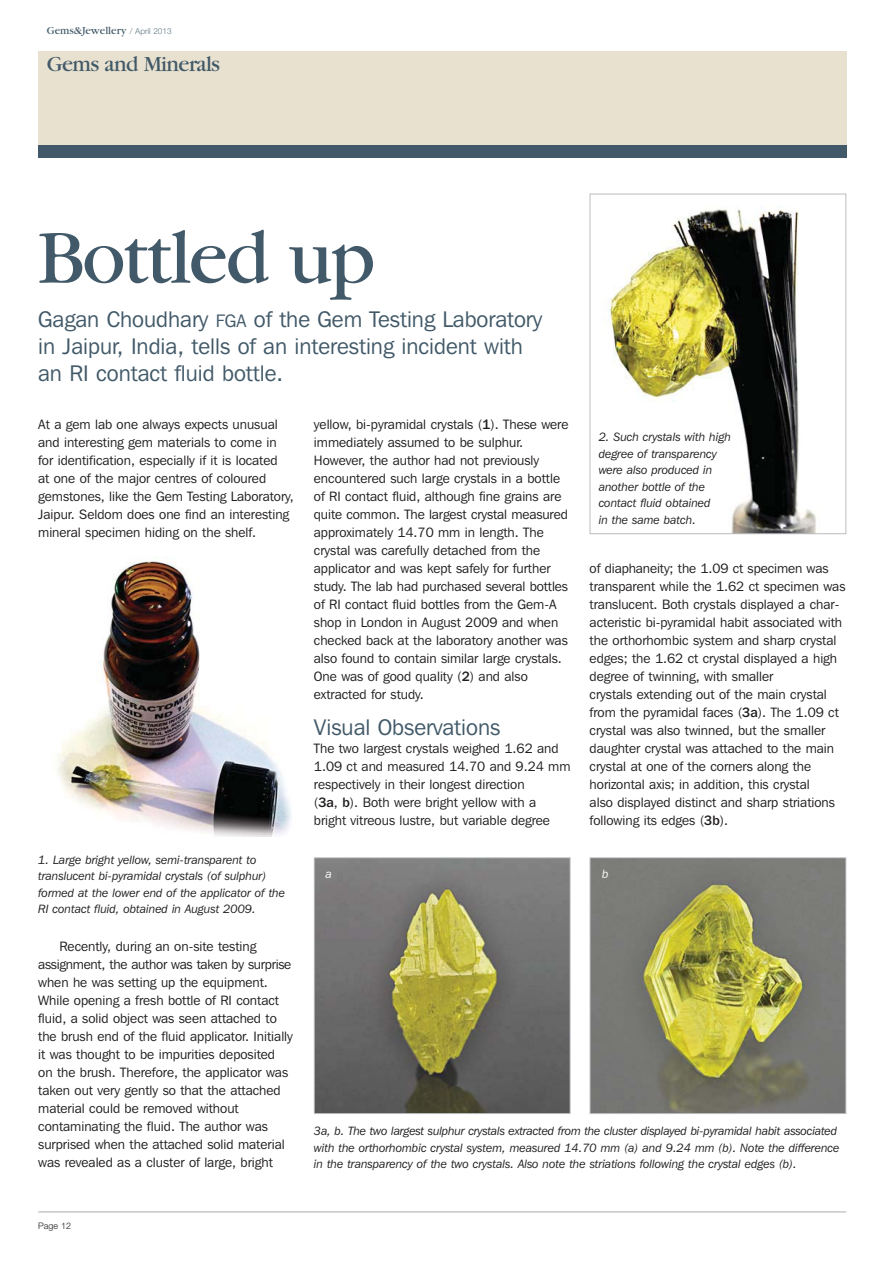
<style>
.page{position:relative;width:893px;height:1263px;background:#fff}
.page>*{position:absolute;margin:0;border:0;box-sizing:border-box;transform-origin:0 0}
.t1{font:79.5px "Garamond";letter-spacing:-.025em;color:#415968}
.t2{font:22.5px/27px "Franklin Gothic IT Cby BT";color:#415968}
.t3{font:22.5px "Garamond";letter-spacing:-.025em;color:#415968}
.t4{font:13.5px/18px "Franklin Gothic IT Cby BT";color:#201d1d}
.t5{font:italic 12px/16.5px "Franklin Gothic IT Cby BT";color:#201d1d}
.t6{font:italic 12px "Franklin Gothic IT Cby BT";color:#fff}
.t7{font:11.25px "Garamond";color:#415968}
.t8{font:300 9px "Helvetica Neue";color:#201d1d}
.s1{font-family:"Helvetica Neue";font-weight:300;font-size:8.25px;color:#5f7785}
.s2{font-size:18px}
.s3{font-weight:500}
</style>
<div class="page">
<hr style="left:38px;top:1211px;width:808px;height:2px;background:#c6c7c9">
<div style="left:38px;top:51px;width:808px;height:94px;background:#e8e1cf"></div>
<div style="left:38px;top:145px;width:808px;height:12px;background:#415968"></div>
<img style="left:57px;top:558px;width:235px;height:278px">
<img style="left:316px;top:859px;width:252px;height:253px">
<div style="left:314px;top:857px;width:256px;height:257px;border:1px solid #bcbdc0"></div>
<img style="left:592px;top:859px;width:252px;height:253px">
<div style="left:590px;top:857px;width:256px;height:257px;border:1px solid #bcbdc0"></div>
<img style="left:607px;top:206px;width:209px;height:326px">
<div style="left:590px;top:194px;width:256px;height:340px;border:1px solid #bcbdc0"></div>
<p class="t7" style="left:47px;top:26px;width:126px">Gems&amp;Jewellery <span class="s1">/ April 2013</span></p>
<h2 class="t3" style="left:47px;top:56px;width:175px">Gems and Minerals</h2>
<h1 class="t1" style="left:38px;top:230px;width:339px">Bottled up</h1>
<h2 class="t2" style="left:38px;top:307px;width:506px">Gagan Choudhary <span class="s2">FGA</span> of the Gem Testing Laboratory in Jaipur, India, tells of an interesting incident with an RI contact fluid bottle.</h2>
<p class="t4" style="left:38px;top:416px;width:257px">At a gem lab one always expects unusual and interesting gem materials to come in for identification, especially if it is located<br>at one of the major centres of coloured gemstones, like the Gem Testing Laboratory, Jaipur. Seldom does one find an interesting mineral specimen hiding on the shelf.</p>
<p class="t4" style="left:314px;top:416px;width:256px">yellow, bi-pyramidal crystals (<span class="s3">1</span>). These were immediately assumed to be sulphur.<br>However, the author had not previously encountered such large crystals in a bottle of RI contact fluid, although fine grains are quite common. The largest crystal measured approximately 14.70 mm in length. The crystal was carefully detached from the applicator and was kept safely for further study. The lab had purchased several bottles of RI contact fluid bottles from the Gem-A shop in London in August 2009 and when checked back at the laboratory another was also found to contain similar large crystals.<br>One was of good quality (<span class="s3">2</span>) and also extracted for study.</p>
<h2 class="t2" style="left:314px;top:715px;width:188px">Visual Observations</h2>
<p class="t4" style="left:314px;top:740px;width:258px">The two largest crystals weighed 1.62 and 1.09 ct and measured 14.70 and 9.24 mm respectively in their longest direction<br>(<span class="s3">3a</span>, <span class="s3">b</span>). Both were bright yellow with a bright vitreous lustre, but variable degree</p>
<p class="t5" style="left:599px;top:430px;width:134px">2. Such crystals with high degree of transparency were also produced in another bottle of the contact fluid obtained<br>in the same batch.</p>
<p class="t4" style="left:590px;top:560px;width:257px">of diaphaneity; the 1.09 ct specimen was transparent while the 1.62 ct specimen was translucent. Both crystals displayed a char&shy;acteristic bi-pyramidal habit associated with the orthorhombic system and sharp crystal edges; the 1.62 ct crystal displayed a high degree of twinning, with smaller<br>crystals extending out of the main crystal from the pyramidal faces (<span class="s3">3a</span>). The 1.09 ct crystal was also twinned, but the smaller daughter crystal was attached to the main crystal at one of the corners along the horizontal axis; in addition, this crystal<br>also displayed distinct and sharp striations following its edges (<span class="s3">3b</span>).</p>
<p class="t5" style="left:38px;top:852px;width:248px">1. Large bright yellow, semi-transparent to translucent bi-pyramidal crystals (of sulphur) formed at the lower end of the applicator of the RI contact fluid, obtained in August 2009.</p>
<p class="t4" style="left:38px;top:938px;width:256px;text-indent:21px">Recently, during an on-site testing assignment, the author was taken by surprise when he was setting up the equipment.<br>While opening a fresh bottle of RI contact fluid, a solid object was seen attached to the brush end of the fluid applicator. Initially it was thought to be impurities deposited<br>on the brush. Therefore, the applicator was taken out very gently so that the attached material could be removed without contaminating the fluid. The author was surprised when the attached solid material was revealed as a cluster of large, bright</p>
<p class="t6" style="left:326px;top:869px;width:8px">a</p>
<p class="t6" style="left:602px;top:869px;width:8px">b</p>
<p class="t5" style="left:314px;top:1124px;width:527px">3a, b. The two largest sulphur crystals extracted from the cluster displayed bi-pyramidal habit associated with the orthorhombic crystal system, measured 14.70 mm (a) and 9.24 mm (b). Note the difference in the transparency of the two crystals. Also note the striations following the crystal edges (b).</p>
<p class="t8" style="left:38px;top:1223px;width:34px">Page 12</p>
</div>
